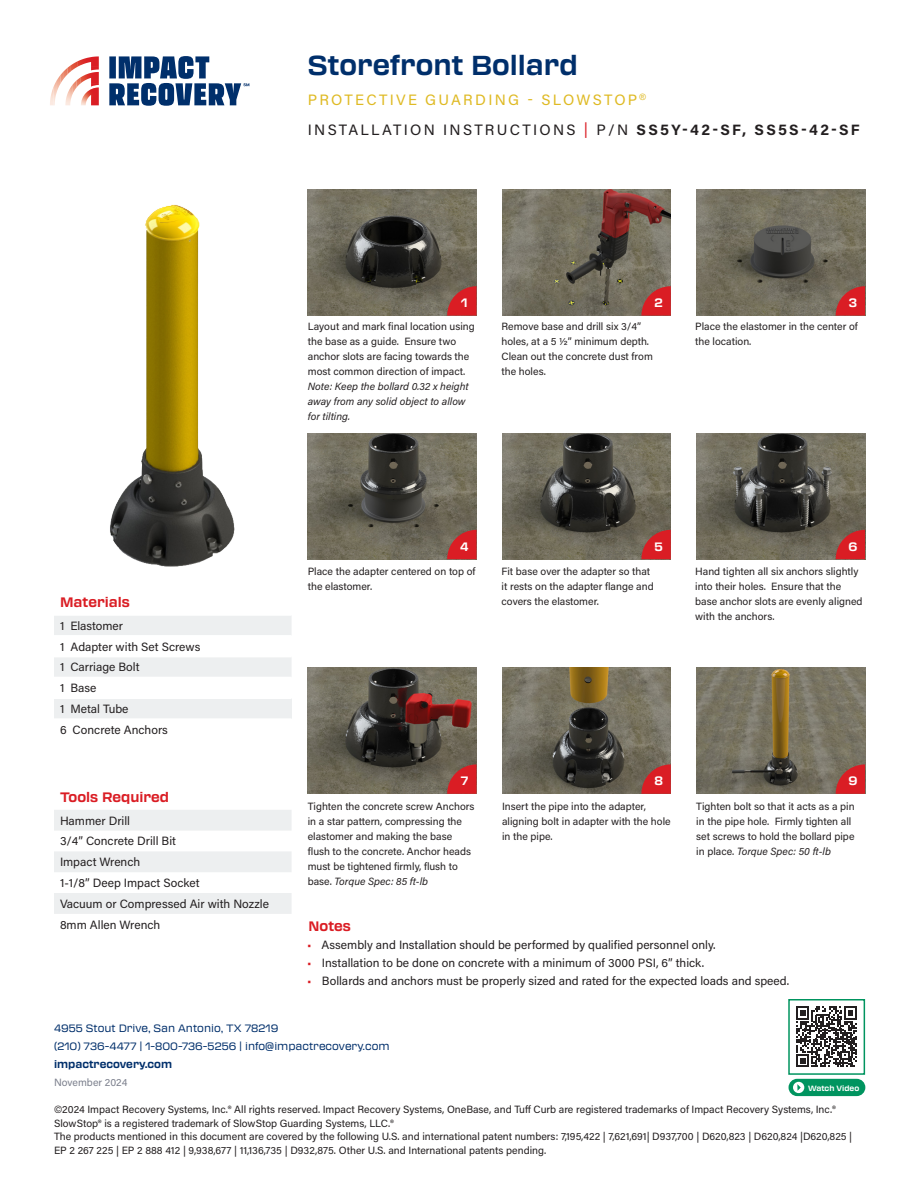
<style>
.page{position:relative;width:918px;height:1188px;background:#fff}
.page>*{position:absolute;margin:0;border:0;box-sizing:border-box;transform-origin:0 0}
.SUBHEAD{font:700 27px "Transducer";color:#002f6b}
.SUBHEAD-2{font:15px "Acumin Pro";letter-spacing:.15em;color:#231f20}
.SUBHEAD-3{font:15px "Acumin Pro";letter-spacing:.15em;color:#dfba24}
.t1{font:700 13.5px "Transducer";color:#da1d24}
.Small_Text{font:12px "Acumin Pro";color:#231f20}
.Step{font:700 12px "Transducer";color:#fff}
.Instructions{font:10.5px/15px "Acumin Pro";color:#231f20}
.t2{font:10.5px/18px "Transducer";color:#002f6b}
.t3{font:700 10.5px "Transducer";color:#002f6b}
.Footer_Text{font:10.5px "Acumin Pro";color:#7c808d}
.t4{font:700 7.5px "Transducer";color:#fff}
.s1{color:#da1d24}
.s2{font-weight:700}
.s3{font-style:italic}
</style>
<div class="page">
<img style="left:78px;top:56px;width:21px;height:11px">
<svg style="left:91px;top:67px;width:8px;height:3px"></svg>
<img style="left:57px;top:76px;width:3px;height:15px">
<img style="left:53px;top:82px;width:3px;height:23px">
<img style="left:81px;top:72px;width:18px;height:11px">
<img style="left:69px;top:88px;width:4px;height:17px">
<svg style="left:60px;top:61px;width:21px;height:27px"></svg>
<svg style="left:91px;top:83px;width:8px;height:4px"></svg>
<img style="left:81px;top:87px;width:18px;height:18px">
<svg style="left:109px;top:56px;width:140px;height:50px"></svg>
<img style="left:110px;top:204px;width:125px;height:363px">
<svg style="left:54px;top:616px;width:238px;height:298px"></svg>
<svg style="left:54px;top:678px;width:238px;height:61px"></svg>
<div style="left:54px;top:698px;width:238px;height:21px;background:#edeff0"></div>
<hr style="left:54px;top:635px;width:238px;height:2px;background:#fff">
<hr style="left:54px;top:656px;width:238px;height:1px;background:#fff">
<hr style="left:54px;top:677px;width:238px;height:1px;background:#fff">
<hr style="left:54px;top:698px;width:238px;height:1px;background:#fff">
<hr style="left:54px;top:718px;width:238px;height:2px;background:#fff">
<hr style="left:54px;top:739px;width:238px;height:2px;background:#fff">
<img style="left:308px;top:190px;width:169px;height:126px">
<img style="left:308px;top:433px;width:169px;height:126px">
<img style="left:308px;top:668px;width:169px;height:126px">
<img style="left:502px;top:433px;width:169px;height:126px">
<img style="left:502px;top:668px;width:169px;height:126px">
<img style="left:696px;top:433px;width:169px;height:126px">
<img style="left:696px;top:668px;width:169px;height:126px">
<img style="left:502px;top:190px;width:169px;height:126px">
<img style="left:696px;top:190px;width:169px;height:126px">
<svg style="left:447px;top:286px;width:30px;height:30px"></svg>
<svg style="left:447px;top:530px;width:30px;height:29px"></svg>
<svg style="left:447px;top:764px;width:30px;height:30px"></svg>
<svg style="left:641px;top:286px;width:30px;height:30px"></svg>
<svg style="left:641px;top:530px;width:30px;height:29px"></svg>
<svg style="left:641px;top:764px;width:30px;height:30px"></svg>
<svg style="left:836px;top:286px;width:29px;height:30px"></svg>
<svg style="left:836px;top:530px;width:29px;height:29px"></svg>
<svg style="left:836px;top:764px;width:29px;height:30px"></svg>
<svg style="left:796px;top:1007px;width:61px;height:60px"></svg>
<div style="left:788px;top:999px;width:77px;height:76px;border:2px solid #00945f"></div>
<div style="left:789px;top:1079px;width:76px;height:17px;background:#00945f;border-radius:9px"></div>
<div style="left:793px;top:1082px;width:11px;height:11px;background:#fff;border-radius:50%"></div>
<svg style="left:797px;top:1084px;width:4px;height:7px"></svg>
<p class="SUBHEAD" style="left:308px;top:46px;width:272px">Storefront Bollard</p>
<p class="SUBHEAD-3" style="left:308px;top:90px;width:340px">PROTECTIVE GUARDING - SLOWSTOP<sup>®</sup></p>
<p class="SUBHEAD-2" style="left:308px;top:120px;width:553px">INSTALLATION INSTRUCTIONS <span class="s1">|</span> P/N <span class="s2">SS5Y-42-SF, SS5S-42-SF</span></p>
<p class="Step" style="left:461px;top:294px;width:8px">1</p>
<p class="Instructions" style="left:308px;top:318px;width:168px">Layout and mark final location using the base as a guide. Ensure two anchor slots are facing towards the most common direction of impact.<br><span class="s3">Note: Keep the bollard 0.32 x height away from any solid object to allow for tilting.</span></p>
<p class="Step" style="left:655px;top:294px;width:10px">2</p>
<p class="Instructions" style="left:502px;top:318px;width:153px">Remove base and drill six 3/4” holes, at a 5 1/2” minimum depth.<br>Clean out the concrete dust from the holes.</p>
<p class="Step" style="left:849px;top:294px;width:10px">3</p>
<p class="Instructions" style="left:695px;top:318px;width:164px">Place the elastomer in the center of the location.</p>
<p class="t1" style="left:60px;top:593px;width:71px">Materials</p>
<p class="Small_Text" style="left:60px;top:617px;width:65px">1 Elastomer</p>
<p class="Small_Text" style="left:60px;top:638px;width:142px">1 Adapter with Set Screws</p>
<p class="Small_Text" style="left:60px;top:659px;width:81px">1 Carriage Bolt</p>
<p class="Small_Text" style="left:60px;top:680px;width:38px">1 Base</p>
<p class="Small_Text" style="left:60px;top:701px;width:70px">1 Metal Tube</p>
<p class="Small_Text" style="left:60px;top:721px;width:109px">6 Concrete Anchors</p>
<p class="t1" style="left:60px;top:788px;width:111px">Tools Required</p>
<p class="Small_Text" style="left:60px;top:812px;width:72px">Hammer Drill</p>
<p class="Small_Text" style="left:60px;top:833px;width:118px">3/4” Concrete Drill Bit</p>
<p class="Small_Text" style="left:60px;top:854px;width:82px">Impact Wrench</p>
<p class="Small_Text" style="left:60px;top:875px;width:141px">1-1/8” Deep Impact Socket</p>
<p class="Small_Text" style="left:60px;top:895px;width:211px">Vacuum or Compressed Air with Nozzle</p>
<p class="Small_Text" style="left:60px;top:916px;width:102px">8mm Allen Wrench</p>
<p class="Step" style="left:460px;top:538px;width:10px">4</p>
<p class="Instructions" style="left:308px;top:563px;width:169px">Place the adapter centered on top of the elastomer.</p>
<p class="Step" style="left:654px;top:538px;width:10px">5</p>
<p class="Instructions" style="left:502px;top:563px;width:154px">Fit base over the adapter so that it rests on the adapter flange and covers the elastomer.</p>
<p class="Step" style="left:848px;top:538px;width:11px">6</p>
<p class="Instructions" style="left:695px;top:563px;width:169px">Hand tighten all six anchors slightly into their holes. Ensure that the base anchor slots are evenly aligned with the anchors.</p>
<p class="Step" style="left:461px;top:772px;width:9px">7</p>
<p class="Instructions" style="left:308px;top:798px;width:168px">Tighten the concrete screw Anchors in a star pattern, compressing the elastomer and making the base flush to the concrete. Anchor heads must be tightened firmly, flush to base. <span class="s3">Torque Spec: 85 ft-lb</span></p>
<p class="Step" style="left:654px;top:772px;width:10px">8</p>
<p class="Instructions" style="left:502px;top:798px;width:170px">Insert the pipe into the adapter, aligning bolt in adapter with the hole in the pipe.</p>
<p class="Step" style="left:848px;top:772px;width:11px">9</p>
<p class="Instructions" style="left:696px;top:798px;width:160px">Tighten bolt so that it acts as a pin in the pipe hole. Firmly tighten all set screws to hold the bollard pipe in place. <span class="s3">Torque Spec: 50 ft-lb</span></p>
<p class="t1" style="left:309px;top:917px;width:44px">Notes</p>
<p class="Small_Text" style="left:307px;top:936px;width:410px"><span class="s1">•</span> Assembly and Installation should be performed by qualified personnel only.</p>
<p class="Small_Text" style="left:307px;top:954px;width:399px"><span class="s1">•</span> Installation to be done on concrete with a minimum of 3000 PSI, 6” thick.</p>
<p class="Small_Text" style="left:307px;top:972px;width:484px"><span class="s1">•</span> Bollards and anchors must be properly sized and rated for the expected loads and speed.</p>
<p class="t2" style="left:54px;top:1019px;width:337px">4955 Stout Drive, San Antonio, TX 78219<br>(210) 736-4477 | 1-800-736-5256 | info@impactrecovery.com</p>
<p class="t3" style="left:54px;top:1056px;width:120px">impactrecovery.com</p>
<p class="Instructions" style="left:54px;top:1102px;width:800px;line-height:13.5px">©2024 Impact Recovery Systems, Inc.® All rights reserved. Impact Recovery Systems, OneBase, and Tuff Curb are registered trademarks of Impact Recovery Systems, Inc.® SlowStop® is a registered trademark of SlowStop Guarding Systems, LLC.®<br>The products mentioned in this document are covered by the following U.S. and international patent numbers: 7,195,422 | 7,621,691| D937,700 | D620,823 | D620,824 |D620,825 | EP 2 267 225 | EP 2 888 412 | 9,938,677 | 11,136,735 | D932,875. Other U.S. and International patents pending.</p>
<p class="Footer_Text" style="left:54px;top:1075px;width:75px">November 2024</p>
<p class="t4" style="left:808px;top:1083px;width:53px">Watch Video</p>
</div>
